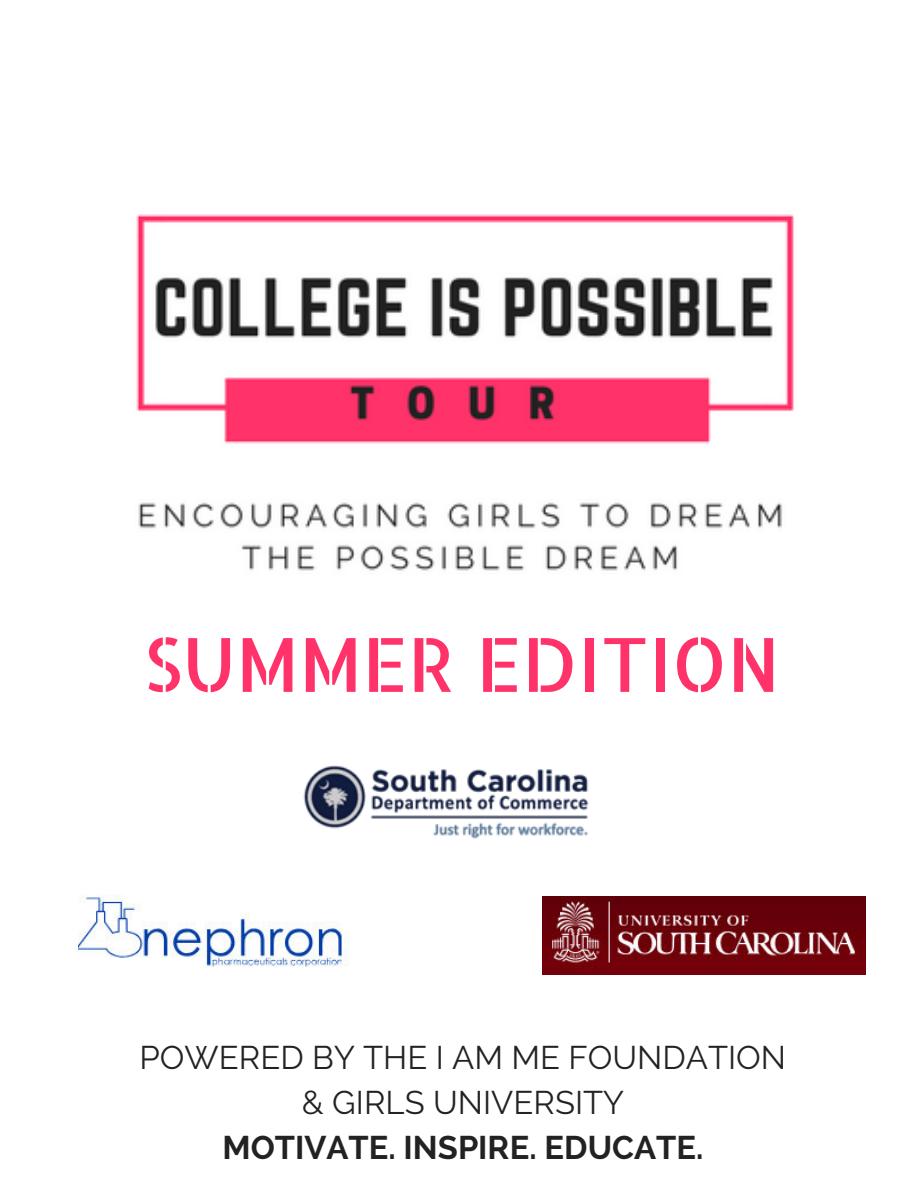
<style>
.page{position:relative;width:918px;height:1188px;background:#fff}
.page>*{position:absolute;margin:0;border:0;box-sizing:border-box;transform-origin:0 0}
.t1{font:74.7px "Allerta Stencil";color:#ff336a}
.t2{font:32.7px/45px "Raleway";color:#222;text-align:center}
.t3{font:700 32.7px "Raleway";color:#222}
</style>
<div class="page">
<img style="left:136px;top:214px;width:658px;height:357px">
<img style="left:303px;top:765px;width:286px;height:74px">
<img style="left:79px;top:894px;width:268px;height:73px">
<img style="left:542px;top:897px;width:323px;height:77px">
<h1 class="t1" style="left:143px;top:615px;width:638px">SUMMER EDITION</h1>
<p class="t2" style="left:140px;top:1035px;width:648px">POWERED BY THE I AM ME FOUNDATION &amp; GIRLS UNIVERSITY</p>
<p class="t3" style="left:222px;top:1128px;width:483px">MOTIVATE. INSPIRE. EDUCATE.</p>
</div>
